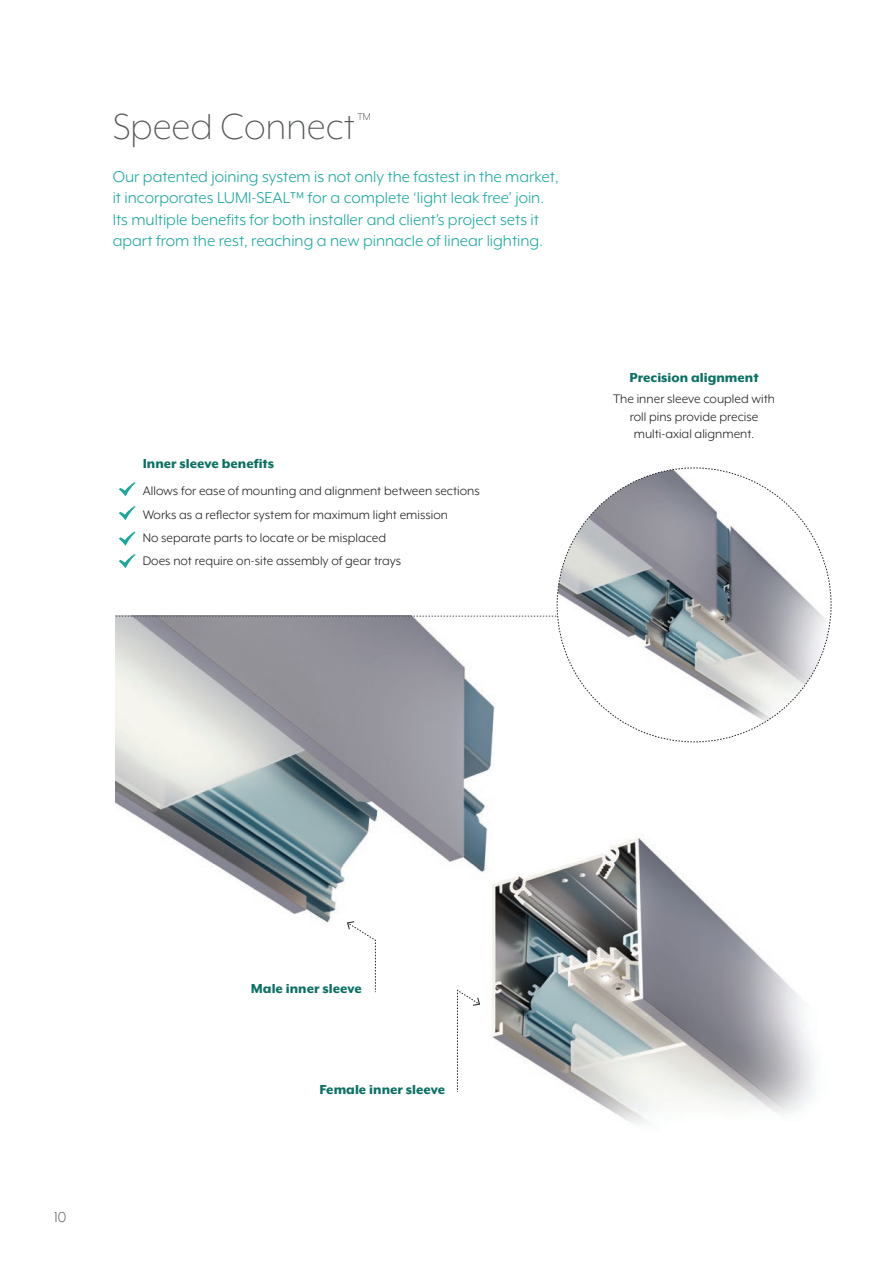
<style>
.page{position:relative;width:893px;height:1263px;background:#fff}
.page>*{position:absolute;margin:0;border:0;box-sizing:border-box;transform-origin:0 0}
.t1{font:300 41.7px "Mr Eaves XL Mod OT";color:#545759}
.Main_Sub_head_text{font:18px "Mr Eaves XL Mod OT";color:#19a79e}
.Page_number_left{font:300 16.5px "Mr Eaves XL Mod OT";color:#231f20}
.Copy_heading{font:800 15px "Mr Eaves XL Mod OT";color:#0c7164}
.Copy_text{font:14.25px/17.1px "Mr Eaves XL Mod OT";color:#231f20;text-align:center}
.t2{font:300 11.4px "Mr Eaves XL Mod OT";color:#231f20}
</style>
<div class="page">
<img style="left:116px;top:742px;width:699px;height:382px">
<svg style="left:347px;top:921px;width:29px;height:71px"></svg>
<svg style="left:457px;top:990px;width:23px;height:102px"></svg>
<svg style="left:116px;top:468px;width:715px;height:274px"></svg>
<p class="t1" style="left:113px;top:106px;width:244px">Speed Connect</p>
<p class="t2" style="left:357px;top:111px;width:15px">TM</p>
<p class="Main_Sub_head_text" style="left:113px;top:167px;width:447px">Our patented joining system is not only the fastest in the market,</p>
<p class="Main_Sub_head_text" style="left:113px;top:189px;width:433px">it incorporates LUMI-SEAL™ for a complete ‘light leak free’ join.</p>
<p class="Main_Sub_head_text" style="left:113px;top:210px;width:428px">Its multiple benefits for both installer and client’s project sets it</p>
<p class="Main_Sub_head_text" style="left:113px;top:232px;width:432px">apart from the rest, reaching a new pinnacle of linear lighting.</p>
<p class="Copy_heading" style="left:143px;top:456px;width:133px">Inner sleeve benefits</p>
<p class="Copy_text" style="left:143px;top:483px;width:339px">Allows for ease of mounting and alignment between sections</p>
<p class="Copy_text" style="left:143px;top:506px;width:307px">Works as a reflector system for maximum light emission</p>
<p class="Copy_text" style="left:143px;top:529px;width:245px">No separate parts to locate or be misplaced</p>
<p class="Copy_text" style="left:143px;top:552px;width:260px">Does not require on-site assembly of gear trays</p>
<p class="Copy_heading" style="left:630px;top:370px;width:130px">Precision alignment</p>
<p class="Copy_text" style="left:613px;top:391px;width:163px">The inner sleeve coupled with roll pins provide precise multi-axial alignment.</p>
<p class="Page_number_left" style="left:54px;top:1209px;width:14px">10</p>
<p class="Copy_heading" style="left:251px;top:981px;width:112px">Male inner sleeve</p>
<p class="Copy_heading" style="left:319px;top:1082px;width:127px">Female inner sleeve</p>
</div>
